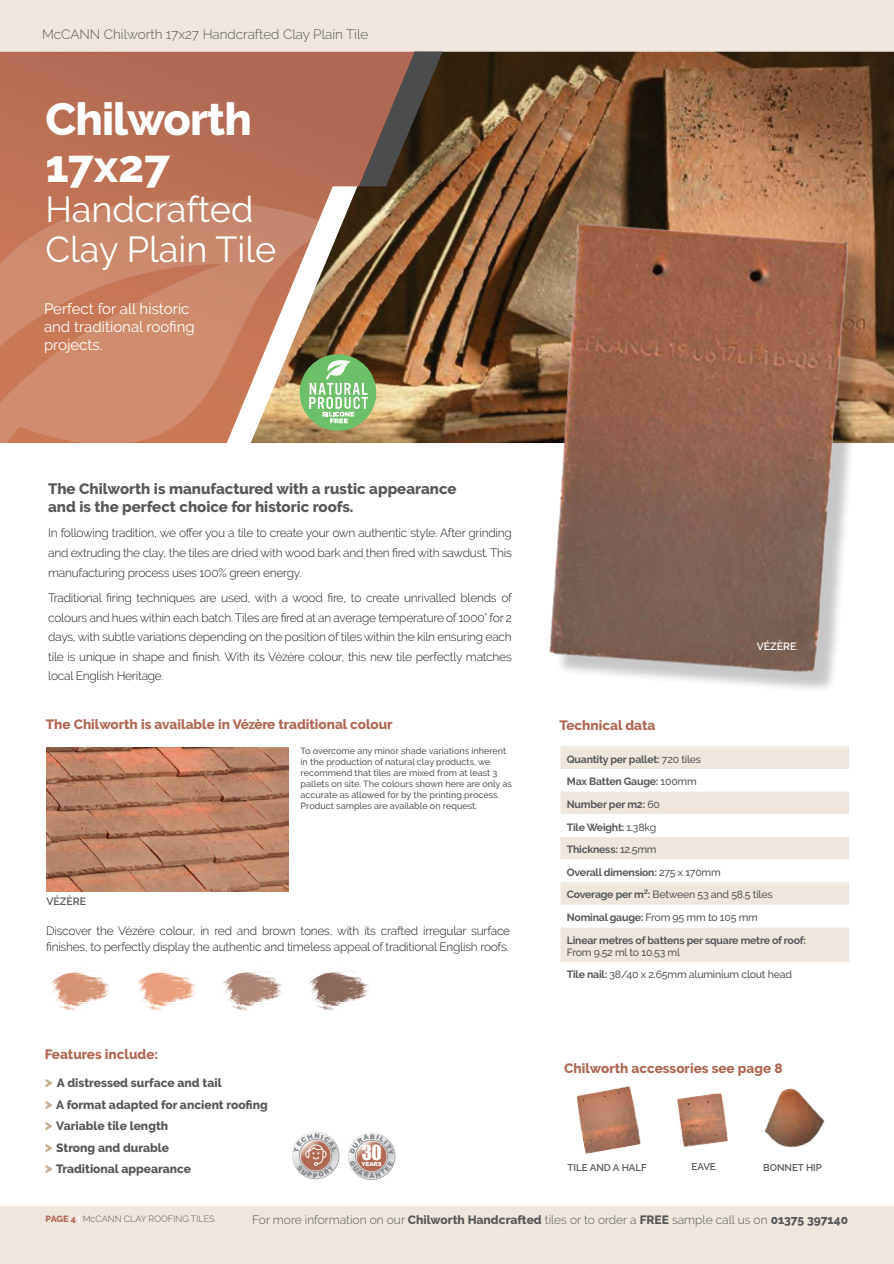
<style>
.page{position:relative;width:894px;height:1264px;background:#fff}
.page>*{position:absolute;margin:0;border:0;box-sizing:border-box;transform-origin:0 0}
.t1{font:800 45px/46.2px "Raleway";letter-spacing:-.02em;color:#fff}
.t2{font:36px/40.2px "Raleway";color:#fff}
.t3{font:19.05px "Impact";color:#fff}
.t4{font:800 15px/18px "Raleway";color:#57585a}
.t5{font:15px/18px "Raleway";color:#fff}
.t6{font:800 13.5px "Raleway";color:#b06856}
.t7{font:300 13.5px "Raleway";color:#57585a}
.t8{font:300 12px/19.5px "Raleway";letter-spacing:-.02em;color:#231f20;text-align:justify}
.t9{font:800 12px/21.6px "Raleway";color:#57585a}
.t10{font:300 12px "Raleway";color:#57585a}
.t11{font:700 10.5px/22.6px "Raleway";letter-spacing:-.02em;color:#57585a}
.t12{font:500 10.5px/22.6px "Raleway";letter-spacing:-.02em;color:#57585a}
.t13{font:600 10.5px "Raleway";color:#fff}
.t14{font:600 10.5px "Raleway";color:#57585a}
.t15{font:600 9.75px "Raleway";color:#57585a}
.t16{font:500 9px/10.8px "Raleway";color:#57585a}
.t17{font:300 9px "Raleway";color:#57585a}
.t18{font:900 5.55px "Arial";letter-spacing:-.02em;color:#fff}
.s1{font-size:15px;color:#c5ac90}
.s2{font-weight:500}
.s3{font-weight:700}
.s4{font-weight:800;color:#b06856}
.s5{font-weight:800;color:#fff}
.s6{font-weight:800}
</style>
<div class="page">
<div style="left:0;top:0;width:894px;height:51px;background:#efe7dd"></div>
<div style="left:0;top:1205px;width:894px;height:58px;background:#efe7dd"></div>
<img style="left:415px;top:52px;width:479px;height:391px">
<svg style="left:0;top:52px;width:415px;height:391px;background:#a76a50"></svg>
<svg style="left:359px;top:52px;width:83px;height:134px;background:#6b4c3f"></svg>
<div style="left:555px;top:228px;width:314px;height:466px;background:#231f20;opacity:.25"></div>
<img style="left:536px;top:211px;width:328px;height:478px">
<div style="left:300px;top:354px;width:76px;height:77px;background:#6cc068;border-radius:50%"></div>
<svg style="left:340px;top:358px;width:28px;height:65px"></svg>
<svg style="left:0;top:169px;width:340px;height:274px;background:#c88a6d"></svg>
<div style="left:348px;top:1133px;width:47px;height:46px;background:#dbdcdd;border-radius:23px"></div>
<svg style="left:292px;top:1132px;width:47px;height:46px"></svg>
<img style="left:46px;top:747px;width:242px;height:144px">
<img style="left:50px;top:967px;width:319px;height:44px">
<svg style="left:560px;top:746px;width:289px;height:216px;fill:#efe7dd"></svg>
<svg style="left:560px;top:814px;width:289px;height:113px"></svg>
<img style="left:576px;top:1086px;width:65px;height:68px">
<img style="left:677px;top:1093px;width:51px;height:54px">
<img style="left:765px;top:1088px;width:60px;height:60px">
<svg style="left:294px;top:1133px;width:43px;height:44px"></svg>
<svg style="left:349px;top:1133px;width:45px;height:44px"></svg>
<p class="t7" style="left:42px;top:26px;width:328px">McCANN Chilworth 17x27 Handcrafted Clay Plain Tile</p>
<h1 class="t1" style="left:45px;top:97px;width:208px">Chilworth<br>17x27</h1>
<h2 class="t2" style="left:45px;top:189px;width:232px">Handcrafted<br>Clay Plain Tile</h2>
<p class="t5" style="left:44px;top:299px;width:152px">Perfect for all historic and traditional roofing projects.</p>
<p class="t4" style="left:48px;top:480px;width:410px">The Chilworth is manufactured with a rustic appearance and is the perfect choice for historic roofs.</p>
<p class="t8" style="left:48px;top:523px;width:465px">In following tradition, we offer you a tile to create your own authentic style. After grinding and extruding the clay, the tiles are dried with wood bark and then fired with sawdust. This manufacturing process uses 100% green energy.</p>
<p class="t8" style="left:48px;top:588px;width:465px">Traditional firing techniques are used, with a wood fire, to create unrivalled blends of colours and hues within each batch. Tiles are fired at an average temperature of 1000° for 2 days, with subtle variations depending on the position of tiles within the kiln ensuring each tile is unique in shape and finish. With its Vézère colour, this new tile perfectly matches local English Heritage.</p>
<p class="t6" style="left:46px;top:716px;width:348px">The Chilworth is available in Vézère traditional colour</p>
<p class="t16" style="left:300px;top:746px;width:213px">To overcome any minor shade variations inherent in the production of natural clay products, we recommend that tiles are mixed from at least 3 pallets on site. The colours shown here are only as accurate as allowed for by the printing process.<br>Product samples are available on request.</p>
<p class="t14" style="left:46px;top:895px;width:41px">VÉZÈRE</p>
<p class="t8" style="left:46px;top:922px;width:465px;line-height:16.5px">Discover the Vézère colour, in red and brown tones, with its crafted irregular surface finishes, to perfectly display the authentic and timeless appeal of traditional English roofs.</p>
<p class="t6" style="left:45px;top:1046px;width:115px">Features include:</p>
<p class="t9" style="left:45px;top:1072px;width:224px"><span class="s1">&gt;</span> A distressed surface and tail<br><span class="s1">&gt;</span> A format adapted for ancient roofing <span class="s1">&gt;</span> Variable tile length<br><span class="s1">&gt;</span> Strong and durable<br><span class="s1">&gt;</span> Traditional appearance</p>
<h3 class="t3" style="left:362px;top:1138px;width:21px">30</h3>
<p class="t18" style="left:361px;top:1159px;width:22px">YEARS</p>
<p class="t13" style="left:757px;top:640px;width:41px">VÉZÈRE</p>
<p class="t6" style="left:559px;top:718px;width:97px">Technical data</p>
<p class="t11" style="left:567px;top:747px;width:241px">Quantity per pallet: <span class="s2">720 tiles<br></span>Max Batten Gauge: <span class="s2">100mm<br></span>Number per m2: <span class="s2">60<br></span>Tile Weight: <span class="s2">1.38kg<br></span>Thickness: <span class="s2">12.5mm<br></span>Overall dimension: <span class="s2">275 x 170mm<br></span>Coverage per m²: <span class="s2">Between 53 and 58.5 tiles<br></span>Nominal gauge: <span class="s2">From 95 mm to 105 mm<br></span>Linear metres of battens per square metre of roof:</p>
<p class="t12" style="left:567px;top:940px;width:227px">From 9.52 ml to 10.53 ml<br><span class="s3">Tile nail:</span> 38/40 x 2.65mm aluminium clout head</p>
<p class="t6" style="left:564px;top:1060px;width:220px">Chilworth accessories see page 8</p>
<p class="t15" style="left:567px;top:1162px;width:81px">TILE AND A HALF</p>
<p class="t15" style="left:691px;top:1161px;width:26px">EAVE</p>
<p class="t15" style="left:763px;top:1161px;width:60px">BONNET HIP</p>
<p class="t17" style="left:46px;top:1213px;width:170px"><span class="s4">PAGE 4</span> <span class="s5">I</span> McCANN CLAY ROOFING TILES</p>
<p class="t10" style="left:252px;top:1212px;width:597px">For more information on our <span class="s6">Chilworth Handcrafted</span> tiles or to order a <span class="s6">FREE</span> sample call us on <span class="s6">01375 397140</span></p>
</div>
